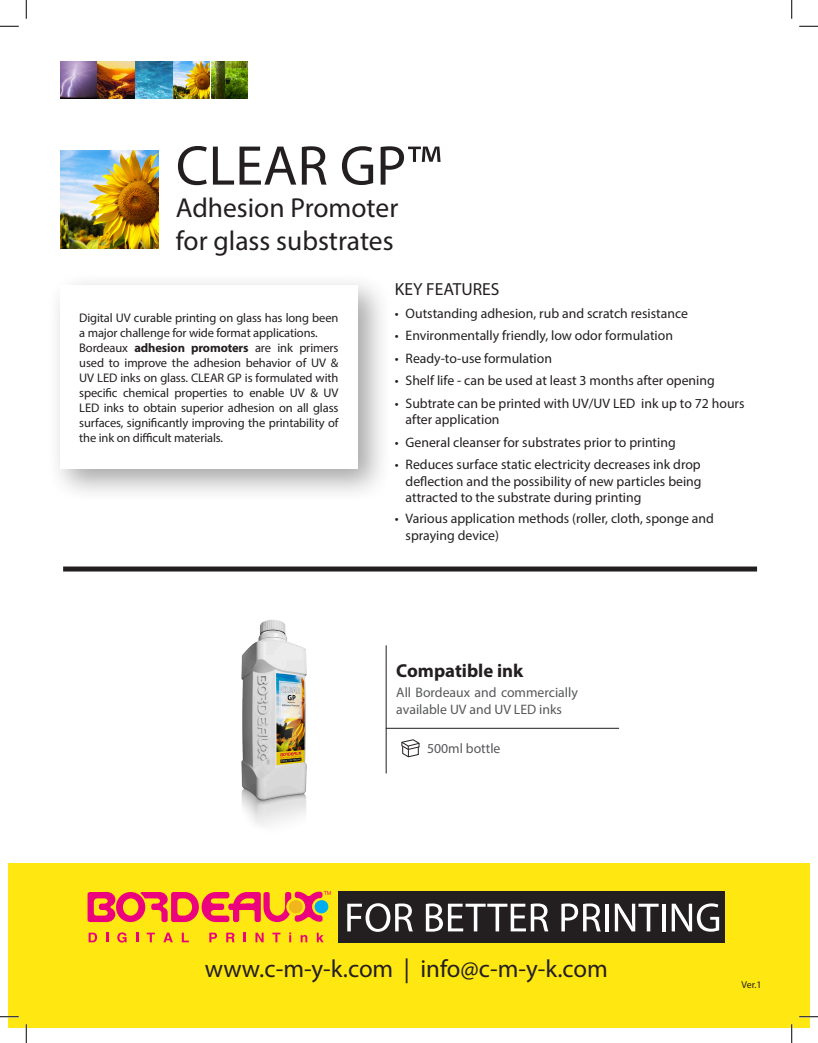
<style>
.page{position:relative;width:818px;height:1043px;background:#fff}
.page>*{position:absolute;margin:0;border:0;box-sizing:border-box;transform-origin:0 0}
.products_name{font:56.38px "Myriad Pro";color:#231f20}
.products_name-2{font:27.5px "Myriad Pro";color:#231f20}
.t1{font:24.88px "Myriad Pro";color:#231f20}
.t2{font:700 18.75px "Myriad Pro";color:#231f20}
.sub_title{font:17.5px "Myriad Pro";color:#231f20}
.t3{font:13.75px/16.5px "Myriad Pro";color:#231f20}
.grey_text__ink{font:13.75px/16.5px "Myriad Pro";color:#57585a}
.t4{font:12.5px/15px "Myriad Pro";letter-spacing:-.01em;color:#231f20}
.t5{font:10px "Myriad Pro";color:#231f20}
.s1{font-weight:700}
</style>
<div class="page">
<div style="left:9px;top:862px;width:800px;height:165px;background:#ffe811"></div>
<div style="left:339px;top:891px;width:386px;height:51px;background:#231f20"></div>
<svg style="left:347px;top:903px;width:66px;height:28px"></svg>
<svg style="left:426px;top:903px;width:122px;height:28px"></svg>
<svg style="left:561px;top:903px;width:39px;height:28px"></svg>
<hr style="left:605px;top:903px;width:3px;height:28px;background:#fff">
<svg style="left:614px;top:903px;width:44px;height:28px"></svg>
<svg style="left:662px;top:904px;width:3px;height:27px"></svg>
<svg style="left:671px;top:903px;width:48px;height:28px"></svg>
<svg style="left:89px;top:932px;width:8px;height:10px"></svg>
<svg style="left:106px;top:932px;width:2px;height:10px"></svg>
<svg style="left:117px;top:932px;width:10px;height:10px"></svg>
<svg style="left:136px;top:932px;width:2px;height:10px"></svg>
<svg style="left:147px;top:932px;width:8px;height:10px"></svg>
<svg style="left:163px;top:932px;width:10px;height:10px"></svg>
<svg style="left:182px;top:932px;width:7px;height:10px"></svg>
<svg style="left:209px;top:932px;width:8px;height:10px"></svg>
<svg style="left:226px;top:932px;width:8px;height:10px"></svg>
<svg style="left:244px;top:932px;width:2px;height:10px"></svg>
<svg style="left:255px;top:932px;width:8px;height:10px"></svg>
<svg style="left:272px;top:932px;width:8px;height:10px"></svg>
<svg style="left:289px;top:932px;width:2px;height:10px"></svg>
<svg style="left:300px;top:935px;width:7px;height:7px"></svg>
<svg style="left:317px;top:932px;width:6px;height:10px"></svg>
<svg style="left:88px;top:891px;width:243px;height:31px"></svg>
<img style="left:98px;top:62px;width:36px;height:36px">
<img style="left:60px;top:62px;width:36px;height:36px">
<img style="left:174px;top:62px;width:36px;height:36px">
<img style="left:212px;top:62px;width:36px;height:36px">
<img style="left:136px;top:62px;width:36px;height:36px">
<img style="left:241px;top:620px;width:66px;height:205px">
<div style="left:47px;top:272px;width:345px;height:230px;background:#231f20;opacity:.4"></div>
<div style="left:60px;top:285px;width:298px;height:183px;background:#fff"></div>
<div style="left:63px;top:566px;width:694px;height:5px;background:#231f20"></div>
<img style="left:60px;top:150px;width:98px;height:99px">
<svg style="left:401px;top:739px;width:18px;height:18px"></svg>
<hr style="left:386px;top:645px;width:1px;height:128px;background:#231f20">
<hr style="left:386px;top:728px;width:233px;height:1px;background:#231f20">
<svg style="left:0;top:25px;width:19px;height:2px"></svg>
<svg style="left:799px;top:25px;width:19px;height:2px"></svg>
<svg style="left:0;top:1015px;width:19px;height:2px"></svg>
<svg style="left:799px;top:1015px;width:19px;height:2px"></svg>
<svg style="left:25px;top:0;width:2px;height:19px"></svg>
<svg style="left:25px;top:1024px;width:2px;height:18px"></svg>
<svg style="left:791px;top:0;width:1px;height:19px"></svg>
<svg style="left:790px;top:1024px;width:2px;height:18px"></svg>
<p class="products_name" style="left:176px;top:131px;width:267px">CLEAR GP™</p>
<p class="products_name-2" style="left:176px;top:191px;width:224px">Adhesion Promoter</p>
<p class="products_name-2" style="left:176px;top:223px;width:219px">for glass substrates</p>
<p class="t4" style="left:79px;top:309px;width:261px">Digital UV curable printing on glass has long been a major challenge for wide format applications.</p>
<p class="t4" style="left:79px;top:339px;width:261px;text-align:justify">Bordeaux <span class="s1">adhesion promoters</span> are ink primers used to improve the adhesion behavior of UV &amp; UV LED inks on glass. CLEAR GP is formulated with specific chemical properties to enable UV &amp; UV LED inks to obtain superior adhesion on all glass surfaces, significantly improving the printability of the ink on difficult materials.</p>
<p class="sub_title" style="left:395px;top:278px;width:106px">KEY FEATURES</p>
<p class="t3" style="left:395px;top:304px;width:294px">• Outstanding adhesion, rub and scratch resistance</p>
<p class="t3" style="left:395px;top:327px;width:279px">• Environmentally friendly, low odor formulation</p>
<p class="t3" style="left:395px;top:349px;width:159px">• Ready-to-use formulation</p>
<p class="t3" style="left:395px;top:372px;width:321px">• Shelf life - can be used at least 3 months after opening</p>
<p class="t3" style="left:405px;top:394px;width:340px;text-indent:-11px">• Subtrate can be printed with UV/UV LED ink up to 72 hours after application</p>
<p class="t3" style="left:395px;top:433px;width:282px">• General cleanser for substrates prior to printing</p>
<p class="t3" style="left:405px;top:456px;width:297px;text-align:justify;text-indent:-11px">• Reduces surface static electricity decreases ink drop deflection and the possibility of new particles being attracted to the substrate during printing</p>
<p class="t3" style="left:405px;top:510px;width:310px;text-indent:-11px">• Various application methods (roller, cloth, sponge and spraying device)</p>
<p class="t2" style="left:396px;top:658px;width:129px">Compatible ink</p>
<p class="grey_text__ink" style="left:396px;top:684px;width:183px">All Bordeaux and commercially available UV and UV LED inks</p>
<p class="grey_text__ink" style="left:427px;top:740px;width:75px">500ml bottle</p>
<h3 class="t1" style="left:205px;top:953px;width:404px">www.c-m-y-k.com | info@c-m-y-k.com</h3>
<p class="t5" style="left:741px;top:978px;width:22px">Ver.1</p>
</div>
